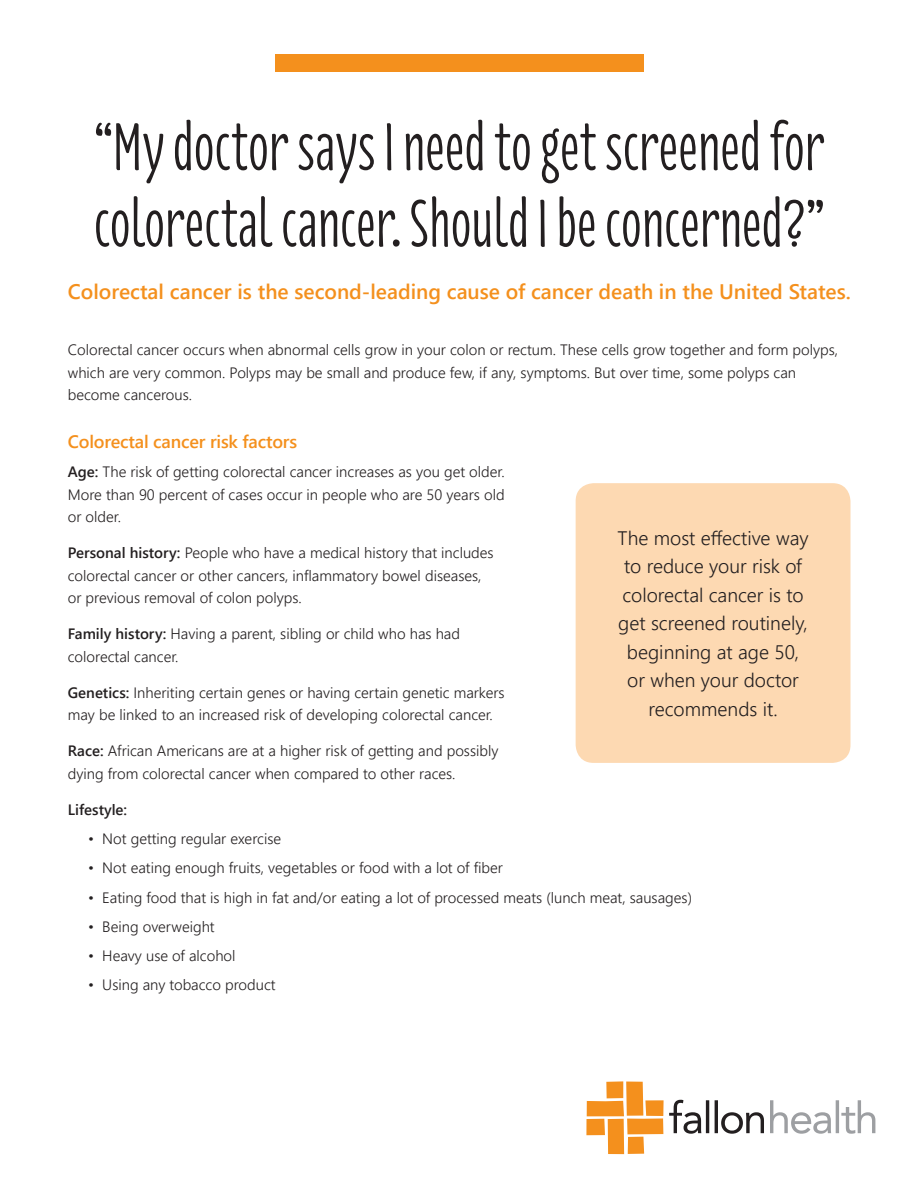
<style>
.page{position:relative;width:918px;height:1188px;background:#fff}
.page>*{position:absolute;margin:0;border:0;box-sizing:border-box;transform-origin:0 0}
._1__HEADER_florence{font:69px/76.5px "Florence";color:#231f20}
.t1{font:21px "Webly Sleek UI Semibold";color:#f4901d}
.SUB_small_black{font:19.5px/28.5px "Webly Sleek UI Semilight";color:#231f20;text-align:center}
._3__SUB_FL_black_12{font:18px "Webly Sleek UI Semibold";letter-spacing:-.01em;color:#f4901d}
.SUB_small_black-2{font:15px/22.5px "Webly Sleek UI Semilight";color:#231f20}
.SUB_small_black-3{font:15px "Webly Sleek UI Semibold";color:#231f20}
.s1{font-family:"Webly Sleek UI Semibold"}
</style>
<div class="page">
<svg style="left:606px;top:1081px;width:17px;height:1px"></svg>
<svg style="left:770px;top:1100px;width:105px;height:34px"></svg>
<svg style="left:586px;top:1082px;width:178px;height:72px"></svg>
<div style="left:275px;top:54px;width:368px;height:17px;background:#f4901d"></div>
<div style="left:576px;top:483px;width:275px;height:280px;background:#fdd9b2;border-radius:18px"></div>
<p class="_1__HEADER_florence" style="left:94px;top:108px;width:732px">“My doctor says I need to get screened for colorectal cancer. Should I be concerned?”</p>
<p class="t1" style="left:68px;top:276px;width:784px">Colorectal cancer is the second-leading cause of cancer death in the United States.</p>
<p class="SUB_small_black-2" style="left:68px;top:338px;width:772px">Colorectal cancer occurs when abnormal cells grow in your colon or rectum. These cells grow together and form polyps, which are very common. Polyps may be small and produce few, if any, symptoms. But over time, some polyps can become cancerous.</p>
<p class="_3__SUB_FL_black_12" style="left:68px;top:428px;width:231px">Colorectal cancer risk factors</p>
<p class="SUB_small_black-2" style="left:68px;top:460px;width:438px;text-align:justify"><span class="s1">Age:</span> The risk of getting colorectal cancer increases as you get older.<br>More than 90 percent of cases occur in people who are 50 years old or older.</p>
<p class="SUB_small_black-2" style="left:68px;top:541px;width:427px"><span class="s1">Personal history:</span> People who have a medical history that includes colorectal cancer or other cancers, inflammatory bowel diseases, or previous removal of colon polyps.</p>
<p class="SUB_small_black-2" style="left:68px;top:622px;width:394px"><span class="s1">Family history:</span> Having a parent, sibling or child who has had colorectal cancer.</p>
<p class="SUB_small_black-2" style="left:68px;top:681px;width:438px"><span class="s1">Genetics:</span> Inheriting certain genes or having certain genetic markers may be linked to an increased risk of developing colorectal cancer.</p>
<p class="SUB_small_black-2" style="left:68px;top:739px;width:432px"><span class="s1">Race:</span> African Americans are at a higher risk of getting and possibly dying from colorectal cancer when compared to other races.</p>
<p class="SUB_small_black-3" style="left:68px;top:798px;width:61px">Lifestyle:</p>
<p class="SUB_small_black-2" style="left:88px;top:827px;width:195px">• Not getting regular exercise</p>
<p class="SUB_small_black-2" style="left:88px;top:856px;width:416px">• Not eating enough fruits, vegetables or food with a lot of fiber</p>
<p class="SUB_small_black-2" style="left:88px;top:885px;width:605px">• Eating food that is high in fat and/or eating a lot of processed meats (lunch meat, sausages)</p>
<p class="SUB_small_black-2" style="left:88px;top:915px;width:128px">• Being overweight</p>
<p class="SUB_small_black-2" style="left:88px;top:944px;width:149px">• Heavy use of alcohol</p>
<p class="SUB_small_black-2" style="left:88px;top:973px;width:189px">• Using any tobacco product</p>
<p class="SUB_small_black" style="left:618px;top:523px;width:192px">The most effective way to reduce your risk of colorectal cancer is to get screened routinely, beginning at age 50, or when your doctor recommends it.</p>
</div>
